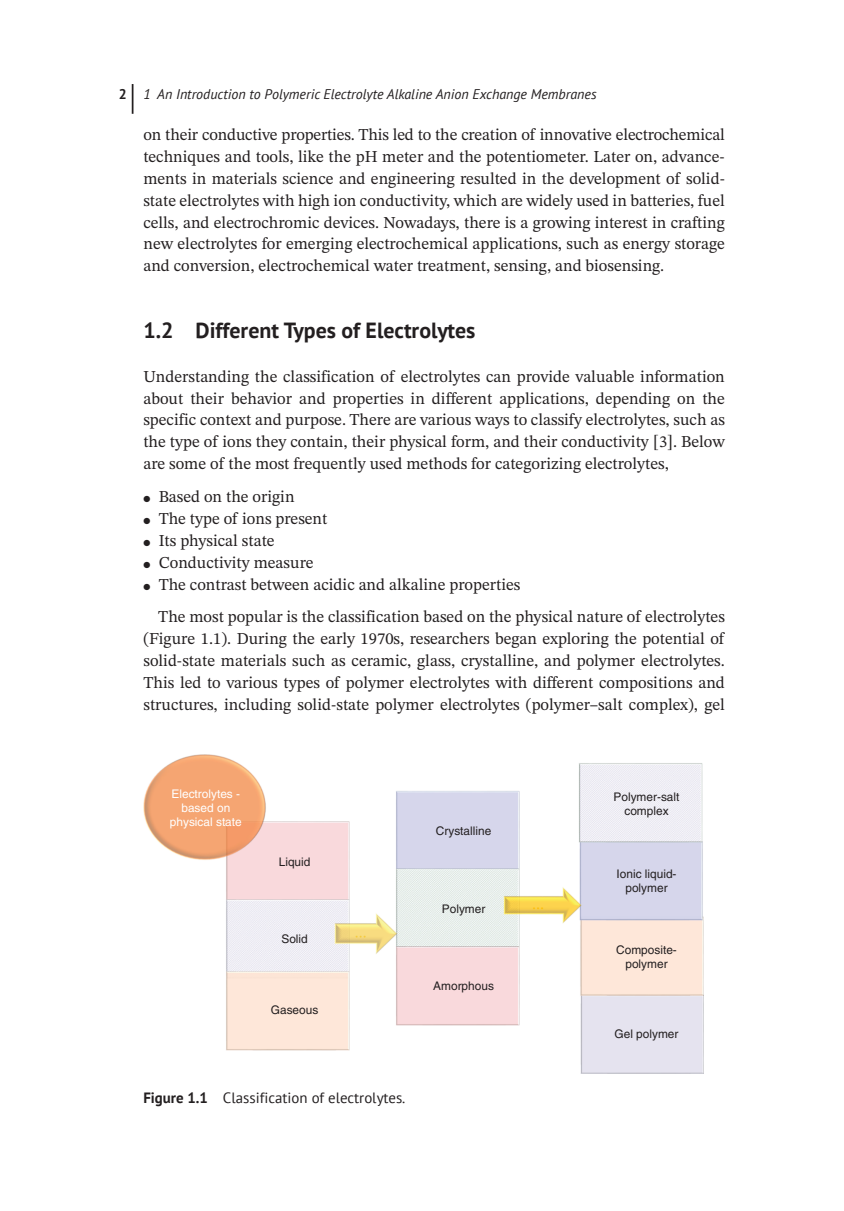
<style>
.page{position:relative;width:844px;height:1211px;background:#fff}
.page>*{position:absolute;margin:0;border:0;box-sizing:border-box;transform-origin:0 0}
.t1{font:700 21.88px "PT Sans";color:#231f20}
.t2{font:16.62px/21.9px "STIX Two Text";color:#231f20;text-align:justify}
.t3{font:14.88px "PT Sans";color:#231f20}
.t4{font:italic 14px "PT Sans";color:#231f20}
.t5{font:11.9px/13.8px "Helvetica LT Std";color:#231f20;text-align:center}
.t6{font:11.9px/13.8px "Helvetica LT Std";color:#fff;text-align:center}
.s1{font-weight:700;font-style:normal}
.s2{font-weight:700}
</style>
<div class="page">
<hr style="left:132px;top:84px;width:1px;height:30px;background:#231f20">
<img style="left:143px;top:754px;width:560px;height:319px">
<p class="t4" style="left:119px;top:85px;width:479px"><span class="s1">2</span> 1 An Introduction to Polymeric Electrolyte Alkaline Anion Exchange Membranes</p>
<p class="t2" style="left:143px;top:123px;width:583px">on their conductive properties. This led to the creation of innovative electrochemical techniques and tools, like the pH meter and the potentiometer. Later on, advance&shy;ments in materials science and engineering resulted in the development of solid‐ state electrolytes with high ion conductivity, which are widely used in batteries, fuel cells, and electrochromic devices. Nowadays, there is a growing interest in crafting new electrolytes for emerging electrochemical applications, such as energy storage and conversion, electrochemical water treatment, sensing, and biosensing.</p>
<h1 class="t1" style="left:143px;top:316px;width:333px">1.2 -Different Types of Electrolytes</h1>
<p class="t2" style="left:143px;top:365px;width:583px">Understanding the classification of electrolytes can provide valuable information about their behavior and properties in different applications, depending on the specific context and purpose. There are various ways to classify electrolytes, such as the type of ions they contain, their physical form, and their conductivity [3]. Below are some of the most frequently used methods for categorizing electrolytes,</p>
<p class="t2" style="left:143px;top:485px;width:153px">● Based on the origin</p>
<p class="t2" style="left:143px;top:507px;width:185px">● The type of ions present</p>
<p class="t2" style="left:143px;top:529px;width:133px">● Its physical state</p>
<p class="t2" style="left:143px;top:551px;width:171px">● Conductivity measure</p>
<p class="t2" style="left:158px;top:567px;width:568px;line-height:32.9px;text-indent:-15px">● The contrast between acidic and alkaline properties<br>The most popular is the classification based on the physical nature of electrolytes</p>
<p class="t2" style="left:143px;top:627px;width:583px">(Figure 1.1). During the early 1970s, researchers began exploring the potential of solid‐state materials such as ceramic, glass, crystalline, and polymer electrolytes.<br>This led to various types of polymer electrolytes with different compositions and structures, including solid‐state polymer electrolytes (polymer–salt complex), gel</p>
<p class="t6" style="left:170px;top:787px;width:73px">Electrolytes - based on physical state</p>
<p class="t5" style="left:279px;top:854px;width:33px">Liquid</p>
<p class="t5" style="left:281px;top:932px;width:28px">Solid</p>
<p class="t5" style="left:271px;top:1003px;width:49px">Gaseous</p>
<p class="t5" style="left:436px;top:824px;width:57px">Crystalline</p>
<p class="t5" style="left:442px;top:902px;width:45px">Polymer</p>
<p class="t5" style="left:433px;top:978px;width:62px">Amorphous</p>
<p class="t3" style="left:143px;top:1088px;width:263px"><span class="s2">Figure 1.1</span> Classification of electrolytes.</p>
<p class="t5" style="left:613px;top:790px;width:67px">Polymer-salt complex</p>
<p class="t5" style="left:616px;top:866px;width:61px">Ionic liquid&shy;polymer</p>
<p class="t5" style="left:616px;top:942px;width:62px">Composite&shy;polymer</p>
<p class="t5" style="left:614px;top:1026px;width:65px">Gel polymer</p>
</div>
